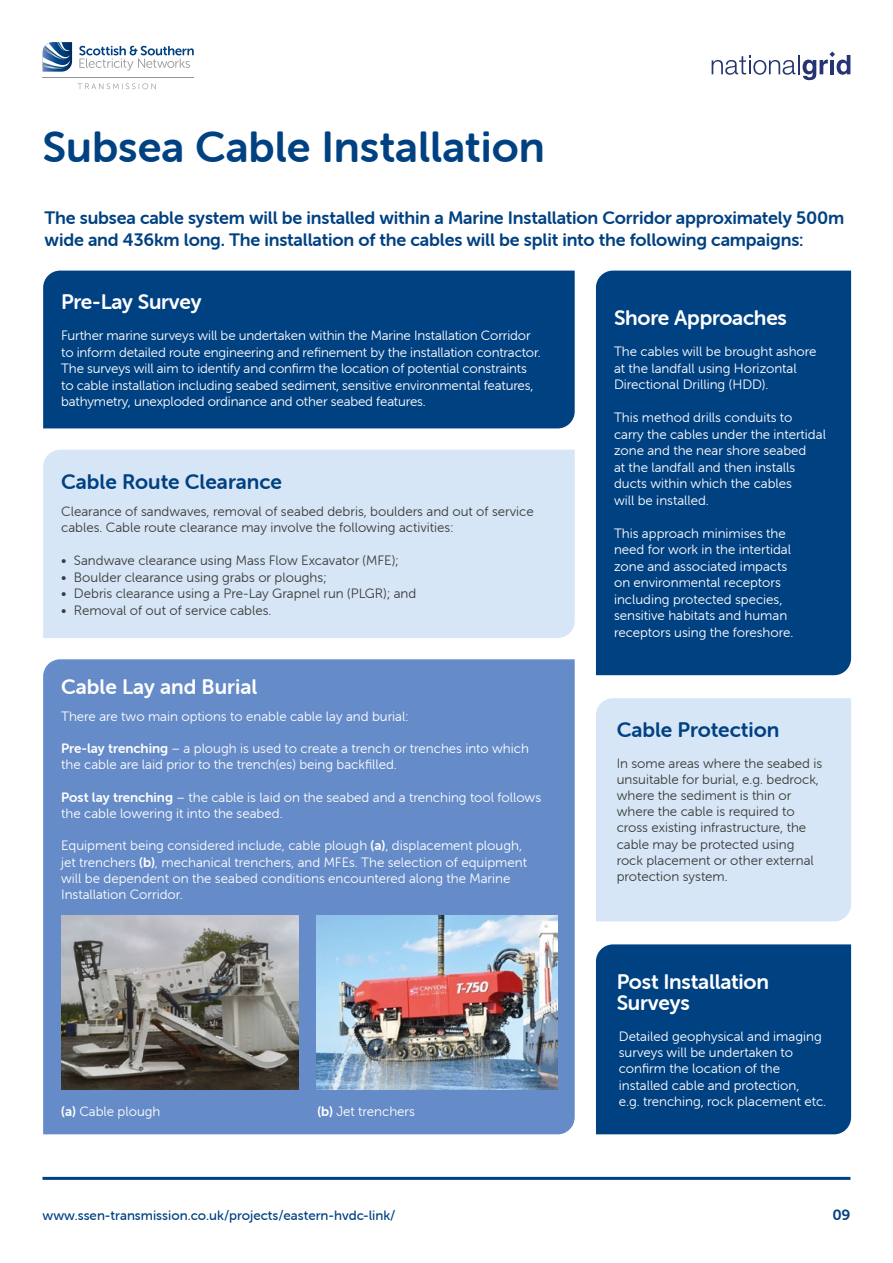
<style>
.page{position:relative;width:893px;height:1263px;background:#fff}
.page>*{position:absolute;margin:0;border:0;box-sizing:border-box;transform-origin:0 0}
.t1{font:43.5px "Museo Sans Rounded 700";color:#004182}
.t2{font:21px/21px "Museo Sans Rounded 700";letter-spacing:-.01em;color:#fff}
.t3{font:21px "Museo Sans Rounded 700";color:#004182}
.t4{font:18px/21.6px "Museo Sans Rounded 700";letter-spacing:-.01em;color:#004182}
.t5{font:15px "Museo Sans Rounded 700";color:#004182}
.t6{font:13.5px/16.5px "Museo Sans Rounded 300";color:#fff}
.t7{font:13.5px/16.2px "Museo Sans Rounded 300";color:#3c3c3b}
.t8{font:13.5px "Museo Sans Rounded 500";color:#004182}
.s1{font-family:"Museo Sans Rounded 700"}
</style>
<div class="page">
<hr style="left:43px;top:1177px;width:807px;height:3px;background:#004182">
<svg style="left:712px;top:52px;width:138px;height:28px"></svg>
<svg style="left:43px;top:42px;width:29px;height:30px"></svg>
<svg style="left:79px;top:46px;width:115px;height:25px"></svg>
<hr style="left:43px;top:77px;width:151px;height:1px;background:#94969a">
<svg style="left:78px;top:83px;width:78px;height:6px"></svg>
<div style="left:43px;top:450px;width:532px;height:188px;background:#d7e6f6"></div>
<div style="left:43px;top:271px;width:532px;height:157px;background:#004182"></div>
<div style="left:596px;top:698px;width:255px;height:223px;background:#d7e6f6"></div>
<div style="left:596px;top:944px;width:255px;height:190px;background:#004182"></div>
<div style="left:596px;top:271px;width:255px;height:404px;background:#004182"></div>
<div style="left:43px;top:659px;width:532px;height:475px;background:#658bc8"></div>
<img style="left:61px;top:916px;width:237px;height:174px">
<img style="left:316px;top:916px;width:242px;height:174px">
<h1 class="t1" style="left:43px;top:122px;width:504px">Subsea Cable Installation</h1>
<h3 class="t4" style="left:45px;top:207px;width:801px">The subsea cable system will be installed within a Marine Installation Corridor approximately 500m wide and 436km long. The installation of the cables will be split into the following campaigns:</h3>
<h2 class="t2" style="left:61px;top:291px;width:142px">Pre-Lay Survey</h2>
<p class="t6" style="left:61px;top:327px;width:481px">Further marine surveys will be undertaken within the Marine Installation Corridor to inform detailed route engineering and refinement by the installation contractor.<br>The surveys will aim to identify and confirm the location of potential constraints to cable installation including seabed sediment, sensitive environmental features, bathymetry, unexploded ordinance and other seabed features.</p>
<h2 class="t3" style="left:61px;top:470px;width:222px">Cable Route Clearance</h2>
<p class="t7" style="left:61px;top:503px;width:474px">Clearance of sandwaves, removal of seabed debris, boulders and out of service cables. Cable route clearance may involve the following activities:</p>
<p class="t7" style="left:61px;top:552px;width:339px">• Sandwave clearance using Mass Flow Excavator (MFE);</p>
<p class="t7" style="left:61px;top:569px;width:267px">• Boulder clearance using grabs or ploughs;</p>
<p class="t7" style="left:61px;top:585px;width:357px">• Debris clearance using a Pre-Lay Grapnel run (PLGR); and</p>
<p class="t7" style="left:61px;top:602px;width:212px">• Removal of out of service cables.</p>
<h2 class="t2" style="left:61px;top:676px;width:198px">Cable Lay and Burial</h2>
<p class="t6" style="left:61px;top:708px;width:349px">There are two main options to enable cable lay and burial:</p>
<p class="t6" style="left:61px;top:740px;width:469px"><span class="s1">Pre-lay trenching</span> – a plough is used to create a trench or trenches into which the cable are laid prior to the trench(es) being backfilled.</p>
<p class="t6" style="left:61px;top:789px;width:481px"><span class="s1">Post lay trenching</span> – the cable is laid on the seabed and a trenching tool follows the cable lowering it into the seabed.</p>
<p class="t6" style="left:61px;top:838px;width:467px">Equipment being considered include, cable plough <span class="s1">(a)</span>, displacement plough, jet trenchers <span class="s1">(b)</span>, mechanical trenchers, and MFEs. The selection of equipment will be dependent on the seabed conditions encountered along the Marine Installation Corridor.</p>
<p class="t6" style="left:61px;top:1103px;width:101px"><span class="s1">(a)</span> Cable plough</p>
<p class="t6" style="left:317px;top:1103px;width:99px"><span class="s1">(b)</span> Jet trenchers</p>
<h2 class="t2" style="left:614px;top:307px;width:174px">Shore Approaches</h2>
<p class="t6" style="left:614px;top:343px;width:204px">The cables will be brought ashore at the landfall using Horizontal<br>Directional Drilling (HDD).</p>
<p class="t6" style="left:614px;top:409px;width:213px">This method drills conduits to<br>carry the cables under the intertidal zone and the near shore seabed<br>at the landfall and then installs ducts within which the cables<br>will be installed.</p>
<p class="t6" style="left:614px;top:525px;width:181px">This approach minimises the need for work in the intertidal zone and associated impacts on environmental receptors including protected species, sensitive habitats and human receptors using the foreshore.</p>
<h2 class="t3" style="left:617px;top:717px;width:164px">Cable Protection</h2>
<p class="t7" style="left:617px;top:755px;width:207px">In some areas where the seabed is unsuitable for burial, e.g. bedrock, where the sediment is thin or where the cable is required to cross existing infrastructure, the cable may be protected using rock placement or other external protection system.</p>
<h2 class="t2" style="left:617px;top:971px;width:154px">Post Installation<br>Surveys</h2>
<p class="t6" style="left:619px;top:1028px;width:209px">Detailed geophysical and imaging surveys will be undertaken to confirm the location of the installed cable and protection,<br>e.g. trenching, rock placement etc.</p>
<p class="t8" style="left:43px;top:1208px;width:355px">www.ssen-transmission.co.uk/projects/eastern-hvdc-link/</p>
<p class="t5" style="left:833px;top:1207px;width:19px">09</p>
</div>
